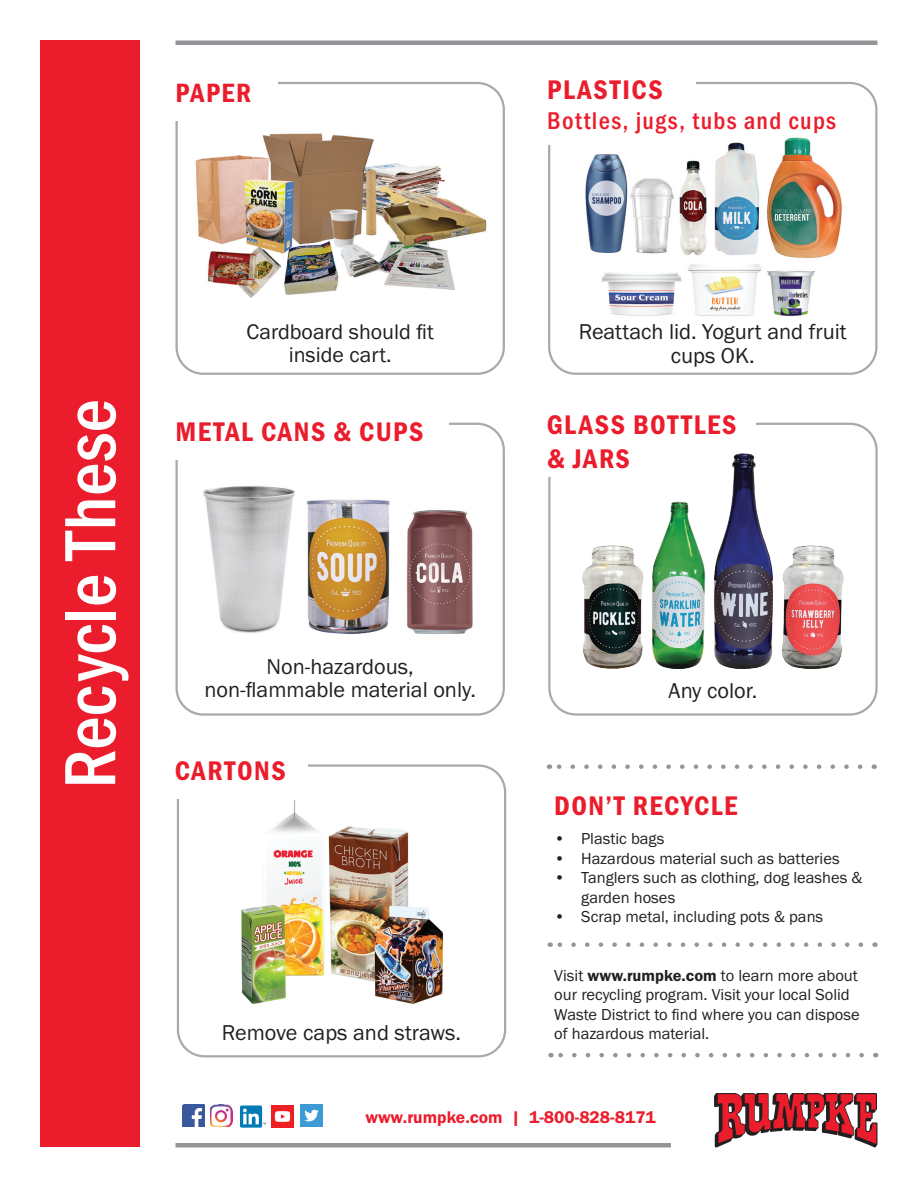
<style>
.page{position:relative;width:918px;height:1188px;background:#fff}
.page>*{position:absolute;margin:0;border:0;box-sizing:border-box;transform-origin:0 0}
.t1{font:500 75px "Franklin Gothic URW Cond";color:#fff}
.t2{font:27.9px/33.5px "Franklin Gothic URW Con Dem";letter-spacing:.055em;color:#eb1c2b}
.t3{font:27.45px "Franklin Gothic URW Con Dem";letter-spacing:.055em;color:#eb1c2b}
.t4{font:500 25.05px "Franklin Gothic URW Cond";letter-spacing:.05em;color:#eb1c2b}
.t5{font:22.35px/23.5px "Franklin Gothic URW Boo";color:#231f20;text-align:center}
.t6{font:21.9px/23.1px "Franklin Gothic URW Boo";color:#231f20;text-align:center}
.t7{font:17.55px "Franklin Gothic URW Dem";color:#eb1c2b}
.t8{font:16.5px/19.5px "Franklin Gothic URW Boo";color:#231f20}
.s1{font-family:"Franklin Gothic URW Dem"}
</style>
<div class="page">
<div style="left:176px;top:40px;width:702px;height:5px;background:#939598"></div>
<div style="left:40px;top:40px;width:100px;height:1108px;background:#eb1c2b"></div>
<svg style="left:714px;top:1093px;width:163px;height:55px"></svg>
<img style="left:183px;top:1105px;width:22px;height:22px">
<img style="left:210px;top:1105px;width:22px;height:22px">
<div style="left:240px;top:1106px;width:22px;height:22px;background:#007bb6;border-radius:2px"></div>
<svg style="left:243px;top:1109px;width:23px;height:15px"></svg>
<img style="left:271px;top:1105px;width:22px;height:22px">
<img style="left:300px;top:1105px;width:23px;height:22px">
<div style="left:175px;top:1143px;width:496px;height:5px;background:#939598"></div>
<div style="left:175px;top:82px;width:330px;height:293px;border:2px solid #a8a9ad;border-radius:26px"></div>
<div style="left:176px;top:65px;width:102px;height:56px;background:#fff"></div>
<img style="left:195px;top:133px;width:292px;height:165px">
<div style="left:548px;top:82px;width:330px;height:293px;border:2px solid #a8a9ad;border-radius:26px"></div>
<div style="left:547px;top:71px;width:143px;height:73px;background:#fff"></div>
<div style="left:552px;top:70px;width:144px;height:73px;background:#fff"></div>
<img style="left:585px;top:137px;width:257px;height:179px">
<div style="left:175px;top:423px;width:330px;height:293px;border:2px solid #a8a9ad;border-radius:26px"></div>
<img style="left:203px;top:486px;width:270px;height:148px">
<div style="left:176px;top:404px;width:273px;height:56px;background:#fff"></div>
<div style="left:548px;top:423px;width:330px;height:293px;border:2px solid #a8a9ad;border-radius:26px"></div>
<div style="left:547px;top:406px;width:209px;height:71px;background:#fff"></div>
<img style="left:583px;top:454px;width:260px;height:214px">
<svg style="left:557px;top:764px;width:303px;height:5px"></svg>
<svg style="left:557px;top:942px;width:304px;height:5px"></svg>
<svg style="left:558px;top:1053px;width:304px;height:4px"></svg>
<div style="left:177px;top:764px;width:329px;height:293px;border:2px solid #a8a9ad;border-radius:26px"></div>
<img style="left:241px;top:800px;width:203px;height:205px">
<div style="left:175px;top:743px;width:132px;height:56px;background:#fff"></div>
<h3 class="t3" style="left:176px;top:75px;width:77px">PAPER</h3>
<h2 class="t2" style="left:547px;top:71px;width:117px">PLASTICS</h2>
<h3 class="t4" style="left:547px;top:102px;width:290px">Bottles, jugs, tubs and cups</h3>
<h1 class="t1" style="left:36px;top:789px;width:391px;rotate:-90deg">Recycle These</h1>
<h3 class="t6" style="left:247px;top:320px;width:189px">Cardboard should fit inside cart.</h3>
<h2 class="t2" style="left:176px;top:414px;width:249px">METAL CANS &amp; CUPS</h2>
<h3 class="t5" style="left:579px;top:320px;width:270px">Reattach lid. Yogurt and fruit cups OK.</h3>
<h2 class="t2" style="left:547px;top:407px;width:191px">GLASS BOTTLES &amp; JARS</h2>
<h3 class="t5" style="left:204px;top:654px;width:273px">Non-hazardous, non-flammable material only.</h3>
<h2 class="t2" style="left:175px;top:753px;width:112px">CARTONS</h2>
<h3 class="t5" style="left:668px;top:679px;width:91px">Any color.</h3>
<h2 class="t2" style="left:554px;top:788px;width:185px">DON’T RECYCLE</h2>
<p class="t8" style="left:554px;top:829px;width:112px">• Plastic bags</p>
<p class="t8" style="left:554px;top:848px;width:287px">• Hazardous material such as batteries</p>
<p class="t8" style="left:581px;top:868px;width:283px;text-indent:-27px">• Tanglers such as clothing, dog leashes &amp; garden hoses</p>
<p class="t8" style="left:554px;top:907px;width:271px">• Scrap metal, including pots &amp; pans</p>
<p class="t8" style="left:554px;top:965px;width:307px">Visit <span class="s1">www.rumpke.com</span> to learn more about our recycling program. Visit your local Solid<br>Waste District to find where you can dispose</p>
<h3 class="t5" style="left:222px;top:1020px;width:241px">Remove caps and straws.</h3>
<p class="t8" style="left:554px;top:1024px;width:157px">of hazardous material.</p>
<p class="t7" style="left:365px;top:1107px;width:292px">www.rumpke.com | 1-800-828-8171</p>
</div>
